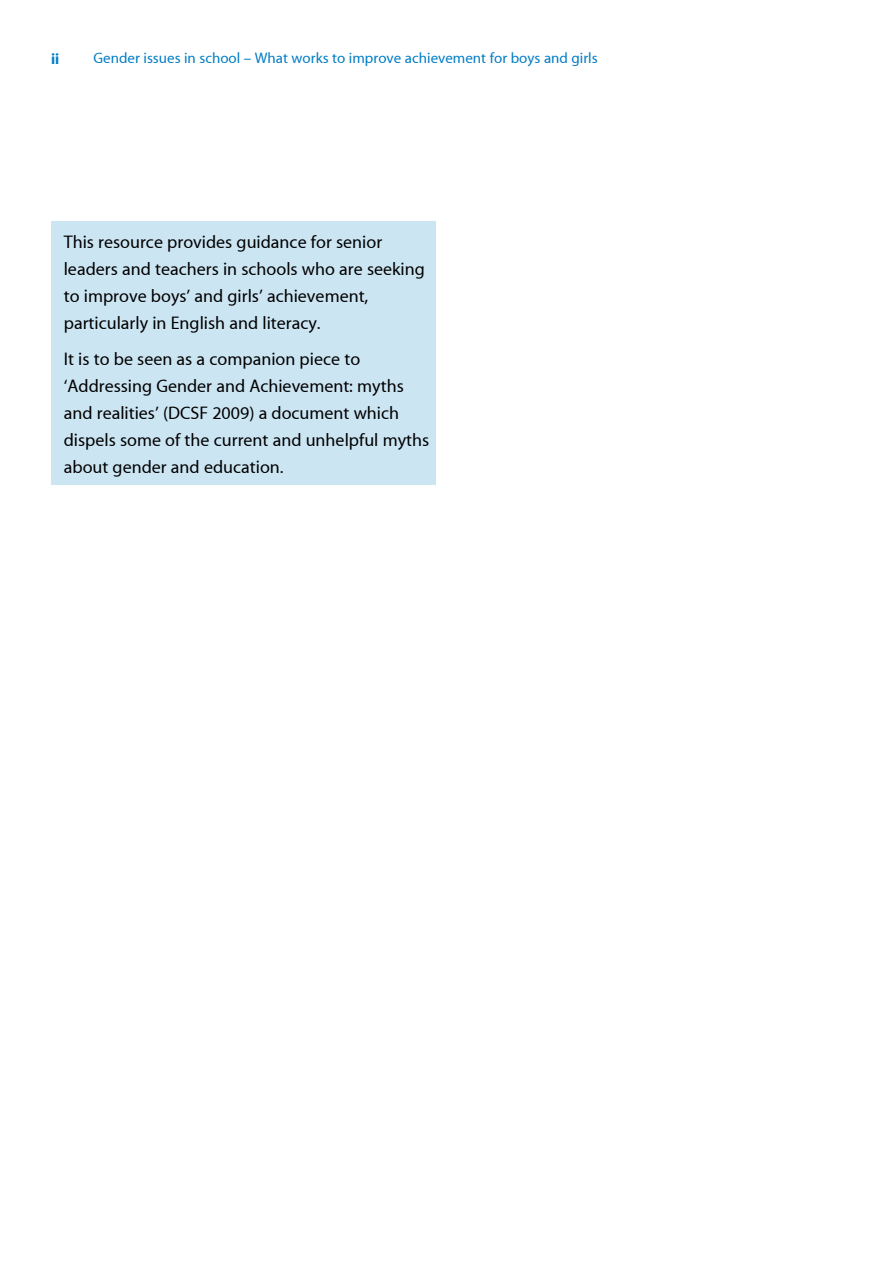
<style>
.page{position:relative;width:893px;height:1263px;background:#fff}
.page>*{position:absolute;margin:0;border:0;box-sizing:border-box;transform-origin:0 0}
.t1{font:18px/27px "Myriad MM";color:#000}
.t2{font:15px "Myriad MM";color:#007dc3}
.t3{font:15px "Myriad MM Bold";color:#007dc3}
</style>
<div class="page">
<div style="left:51px;top:221px;width:384px;height:264px;background:#cce5f3"></div>
<p class="t3" style="left:51px;top:51px;width:10px">ii</p>
<p class="t2" style="left:94px;top:51px;width:506px">Gender issues in school – What works to improve achievement for boys and girls</p>
<p class="t1" style="left:64px;top:229px;width:363px">This resource provides guidance for senior leaders and teachers in schools who are seeking to improve boys’ and girls’ achievement, particularly in English and literacy.</p>
<p class="t1" style="left:64px;top:346px;width:367px">It is to be seen as a companion piece to ‘Addressing Gender and Achievement: myths and realities’ (DCSF 2009) a document which dispels some of the current and unhelpful myths about gender and education.</p>
</div>
